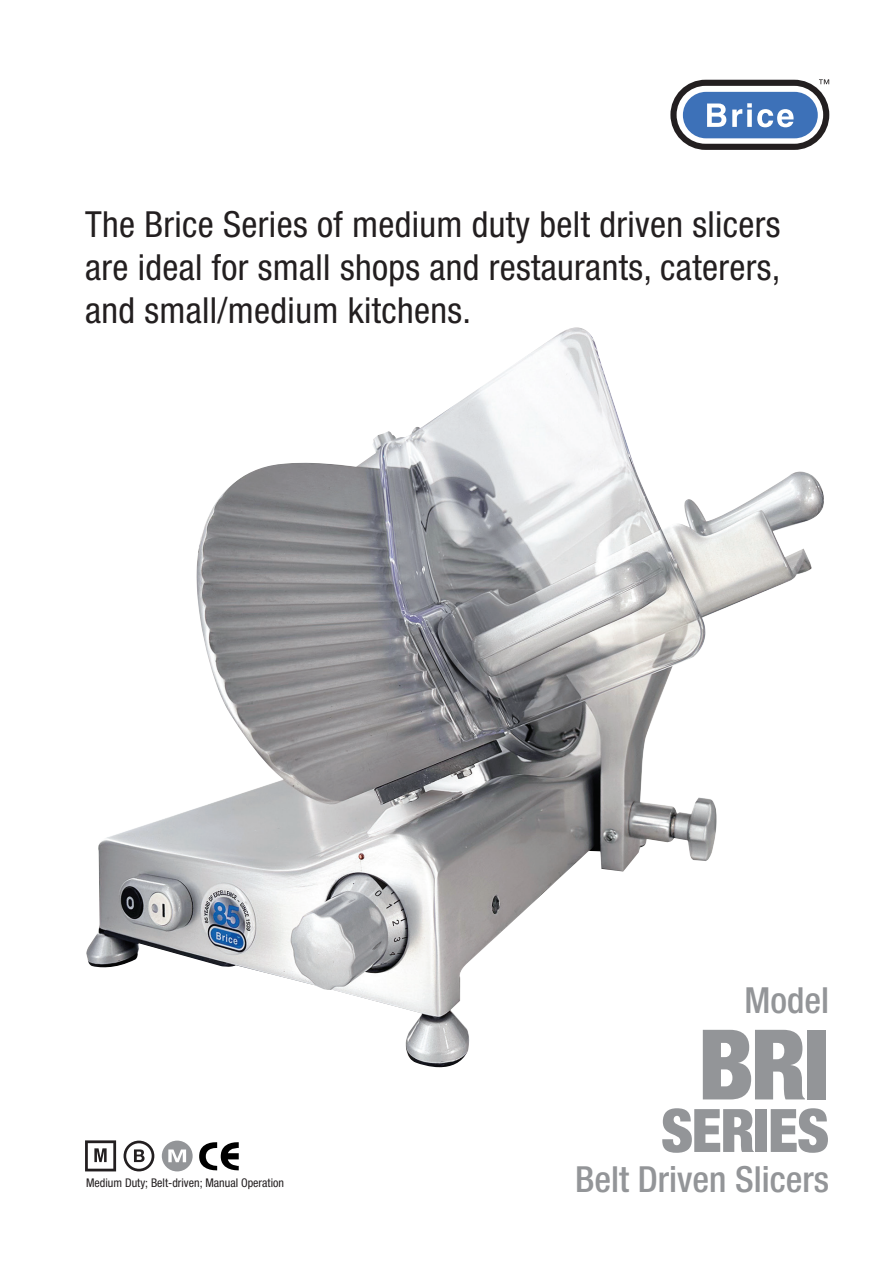
<style>
.page{position:relative;width:893px;height:1263px;background:#fff}
.page>*{position:absolute;margin:0;border:0;box-sizing:border-box;transform-origin:0 0}
.Product_Header{font:900 condensed 97.5px "Helvetica Neue";color:#939598}
.Product_Header-2{font:900 condensed 60px "Helvetica Neue";letter-spacing:-.02em;color:#939598}
.t1{font:condensed 36px/43.2px "Helvetica Neue";letter-spacing:.01em;color:#231f20;text-align:justify}
.Product_Subhead{font:500 condensed 36px "Helvetica Neue";color:#939598}
.t2{font:condensed 12px "Helvetica Neue";color:#231f20}
</style>
<div class="page">
<svg style="left:670px;top:79px;width:159px;height:71px"></svg>
<svg style="left:124px;top:1140px;width:30px;height:31px"></svg>
<div style="left:162px;top:1140px;width:31px;height:31px;background:#939598;border-radius:50%"></div>
<svg style="left:168px;top:1149px;width:18px;height:13px"></svg>
<svg style="left:199px;top:1142px;width:40px;height:29px"></svg>
<svg style="left:85px;top:1140px;width:31px;height:31px"></svg>
<img style="left:86px;top:327px;width:738px;height:740px">
<p class="t1" style="left:85px;top:202px;width:697px">The Brice Series of medium duty belt driven slicers are ideal for small shops and restaurants, caterers, and small/medium kitchens.</p>
<p class="Product_Subhead" style="left:745px;top:978px;width:86px">Model</p>
<p class="t2" style="left:86px;top:1176px;width:199px">Medium Duty; Belt-driven; Manual Operation</p>
<p class="Product_Header" style="left:698px;top:1005px;width:133px">BRI</p>
<p class="Product_Header-2" style="left:661px;top:1093px;width:170px">SERIES</p>
<p class="Product_Subhead" style="left:575px;top:1158px;width:255px">Belt Driven Slicers</p>
</div>
